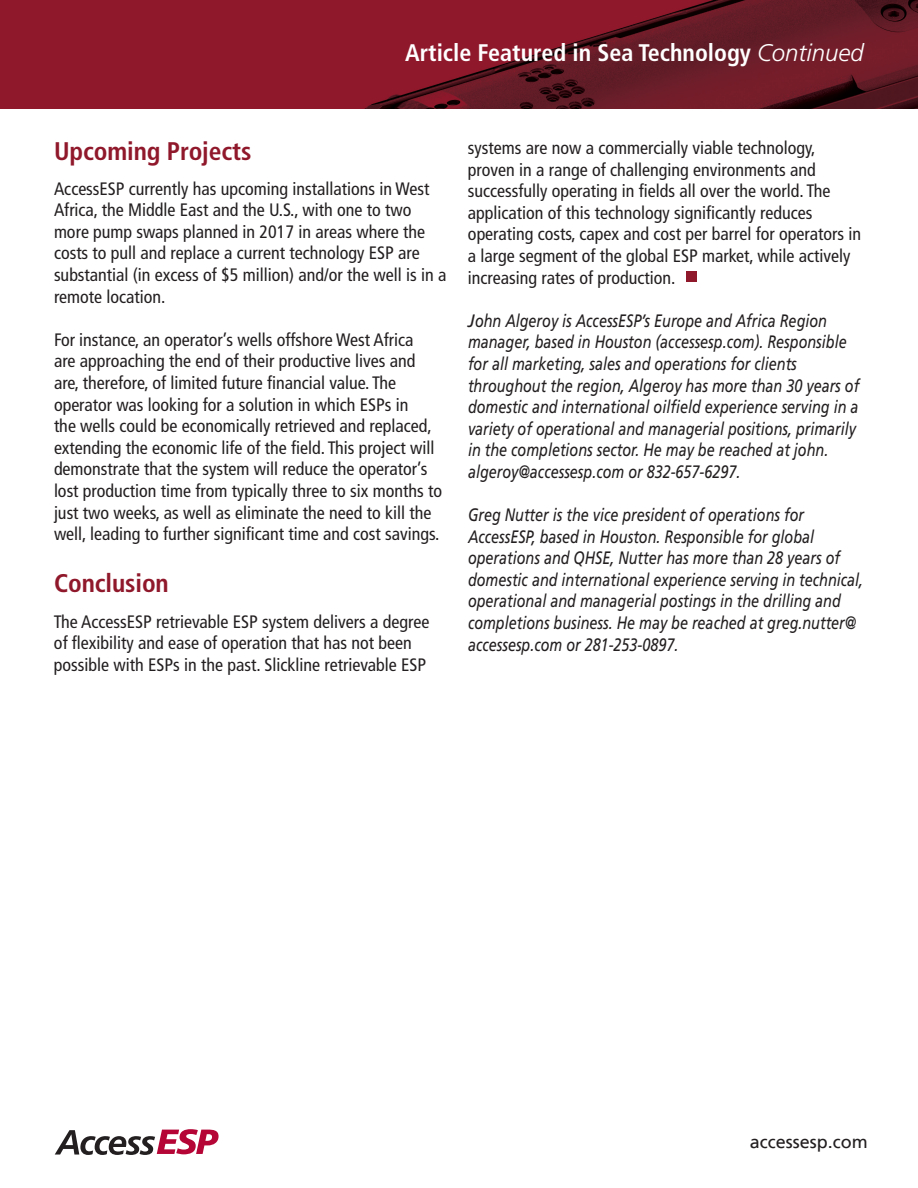
<style>
.page{position:relative;width:918px;height:1188px;background:#fff}
.page>*{position:absolute;margin:0;border:0;box-sizing:border-box;transform-origin:0 0}
.t1{font:700 condensed 25.5px "Frutiger";letter-spacing:-.005em;color:#90182b}
.t2{font:700 condensed 24px "Frutiger";color:#fff}
.t3{font:condensed 18px/21.6px "Frutiger";color:#231f20}
.t4{font:italic 18px/21.6px "Frutiger";color:#231f20}
.t5{font:italic 18px/21.6px "Frutiger";color:#231f20;scale:.8 1}
.t6{font:18px "Frutiger LT Std";color:#231f20}
.s1{font-weight:300;font-style:italic;font-stretch:normal}
</style>
<div class="page">
<svg style="left:55px;top:1129px;width:164px;height:26px"></svg>
<img style="left:1px;top:1px;width:917px;height:108px">
<div style="left:686px;top:271px;width:11px;height:11px;background:#90182b"></div>
<h2 class="t2" style="left:405px;top:38px;width:460px">Article Featured in Sea Technology <span class="s1">Continued</span></h2>
<h1 class="t1" style="left:54px;top:136px;width:199px">Upcoming Projects</h1>
<p class="t3" style="left:54px;top:178px;width:394px">AccessESP currently has upcoming installations in West Africa, the Middle East and the U.S., with one to two more pump swaps planned in 2017 in areas where the costs to pull and replace a current technology ESP are substantial (in excess of $5 million) and/or the well is in a remote location.</p>
<p class="t3" style="left:54px;top:329px;width:390px">For instance, an operator’s wells offshore West Africa<br>are approaching the end of their productive lives and are, therefore, of limited future financial value. The operator was looking for a solution in which ESPs in<br>the wells could be economically retrieved and replaced, extending the economic life of the field. This project will demonstrate that the system will reduce the operator’s lost production time from typically three to six months to just two weeks, as well as eliminate the need to kill the well, leading to further significant time and cost savings.</p>
<h1 class="t1" style="left:54px;top:568px;width:116px">Conclusion</h1>
<p class="t3" style="left:54px;top:611px;width:377px">The AccessESP retrievable ESP system delivers a degree of flexibility and ease of operation that has not been possible with ESPs in the past. Slickline retrievable ESP</p>
<p class="t3" style="left:468px;top:137px;width:395px">systems are now a commercially viable technology, proven in a range of challenging environments and successfully operating in fields all over the world. The application of this technology significantly reduces operating costs, capex and cost per barrel for operators in a large segment of the global ESP market, while actively increasing rates of production.</p>
<p class="t4" style="left:468px;top:310px;width:393px">John Algeroy is AccessESP’s Europe and Africa Region manager, based in Houston (accessesp.com). Responsible for all marketing, sales and operations for clients throughout the region, Algeroy has more than 30 years of domestic and international oilfield experience serving in a variety of operational and managerial positions, primarily in the completions sector. He may be reached at john. algeroy@accessesp.com or 832-657-6297.</p>
<p class="t5" style="left:468px;top:504px;width:496px">Greg Nutter is the vice president of operations for AccessESP, based in Houston. Responsible for global operations and QHSE, Nutter has more than 28 years of domestic and international experience serving in technical, operational and managerial postings in the drilling and completions business. He may be reached at greg.nutter@ accessesp.com or 281-253-0897.</p>
<p class="t6" style="left:750px;top:1131px;width:120px">accessesp.com</p>
</div>
